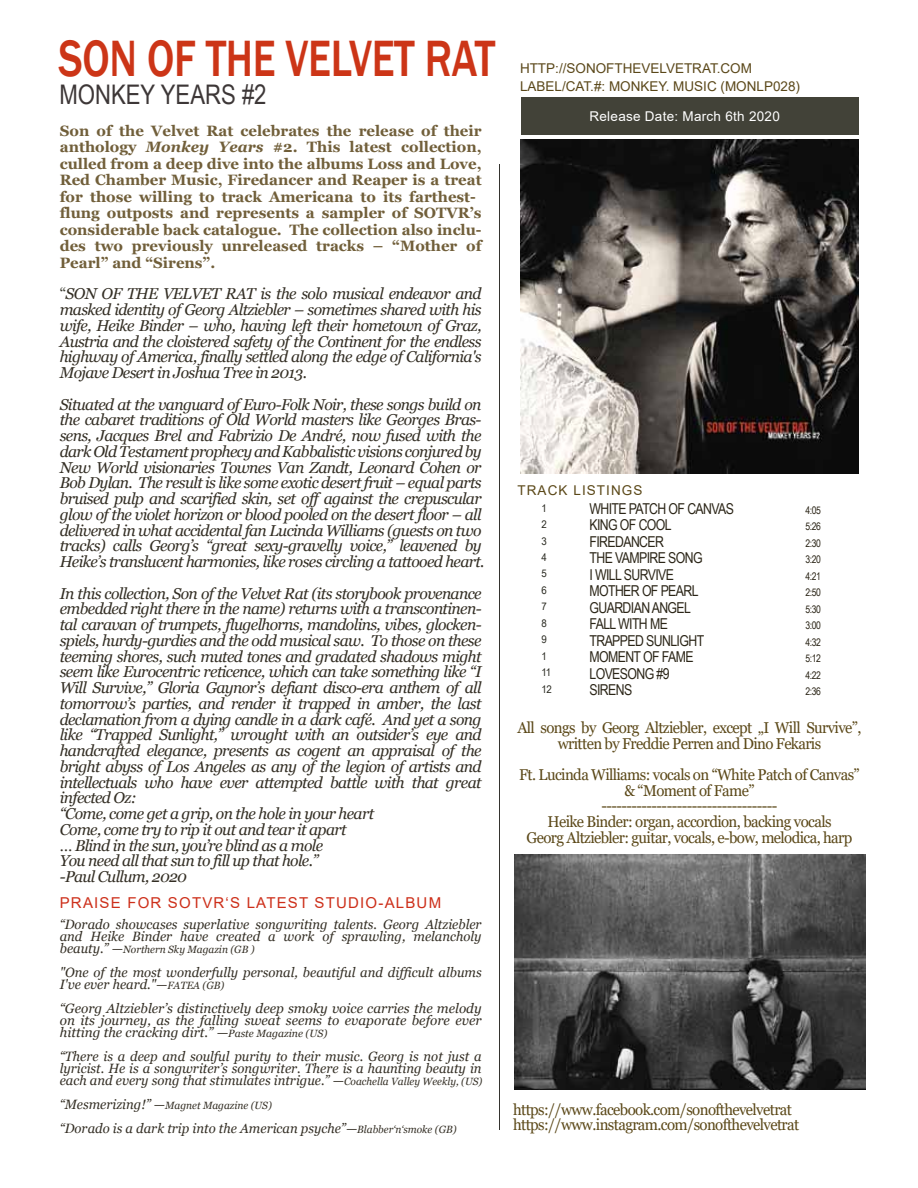
<style>
.page{position:relative;width:918px;height:1188px;background:#fff}
.page>*{position:absolute;margin:0;border:0;box-sizing:border-box;transform-origin:0 0}
.t1{font:500 52.5px "Franklin Gothic";letter-spacing:-.01em;color:#cc3517;scale:.81 1}
.t2{font:27px "Arial Narrow";color:#3d3737}
.t3{font:italic 15.75px/15.8px "Georgia";letter-spacing:-.04em;color:#332e24}
.t4{font:15.6px/15.6px "Georgia";letter-spacing:-.04em;color:#5b4818;text-align:center;scale:.96 1}
.t5{font:700 15px/16.5px "Georgia";color:#715f3a}
.t6{font:15px "Arial Narrow";letter-spacing:-.04em;color:#2b2517}
.t7{font:15px "Arial";letter-spacing:.08em;color:#cd2f1a}
.t8{font:italic 13.5px/12px "Georgia";color:#332e24}
.t9{font:13.5px/18px "Arial";color:#5b481a}
.t10{font:13.5px "Arial";letter-spacing:.02em;color:#fff}
.t11{font:13.5px "Arial";letter-spacing:.08em;color:#5b4818}
.t12{font:italic 10.5px "Georgia";color:#332e24}
.t13{font:10.5px "Arial Narrow";letter-spacing:-.04em;color:#2b2517}
.t14{font:10.5px/16.5px "Arial Narrow";color:#2b2b22;scale:1.12 1}
.s1{font-style:italic}
.s2{font-style:normal;color:#424238}
.s3{font-size:13.5px}
.s4{font-size:10.5px}
</style>
<div class="page">
<hr style="left:499px;top:164px;width:1px;height:966px;background:#35342f">
<div style="left:521px;top:97px;width:337px;height:38px;background:#424238"></div>
<img style="left:514px;top:855px;width:351px;height:234px">
<img style="left:521px;top:140px;width:337px;height:333px">
<h1 class="t1" style="left:59px;top:26px;width:541px">SON OF THE VELVET RAT</h1>
<h2 class="t2" style="left:59px;top:75px;width:209px">MONKEY YEARS #2</h2>
<p class="t5" style="left:60px;top:123px;width:423px">Son of the Velvet Rat celebrates the release of their anthology <span class="s1">Monkey Years</span> #2. This latest collection, culled from a deep dive into the albums Loss and Love, Red Chamber Music, Firedancer and Reaper is a treat for those willing to track Americana to its farthest&shy;flung outposts and represents a sampler of SOTVR’s considerable back catalogue. The collection also inclu&shy;des two previously unreleased tracks – “Mother of Pearl” and “Sirens”.</p>
<p class="t3" style="left:60px;top:286px;width:423px;text-align:justify"><span class="s2">“</span>SON OF THE VELVET RAT is the solo musical endeavor and masked identity of Georg Altziebler – sometimes shared with his wife, Heike Binder – who, having left their hometown of Graz, Austria and the cloistered safety of the Continent for the endless highway of America, finally settled along the edge of California's Mojave Desert in Joshua Tree in 2013.</p>
<p class="t3" style="left:60px;top:397px;width:426px">Situated at the vanguard of Euro-Folk Noir, these songs build on the cabaret traditions of Old World masters like Georges Bras&shy;sens, Jacques Brel and Fabrizio De André, now fused with the dark Old Testament prophecy and Kabbalistic visions conjured by New World visionaries Townes Van Zandt, Leonard Cohen or Bob Dylan. The result is like some exotic desert fruit – equal parts bruised pulp and scarified skin, set off against the crepuscular glow of the violet horizon or blood pooled on the desert floor – all delivered in what accidental fan Lucinda Williams (guests on two tracks) calls Georg’s “great sexy-gravelly voice,” leavened by Heike’s translucent harmonies, like roses circling a tattooed heart.</p>
<p class="t3" style="left:60px;top:586px;width:423px">In this collection, Son of the Velvet Rat (its storybook provenance embedded right there in the name) returns with a transcontinen&shy;tal caravan of trumpets, flugelhorns, mandolins, vibes, glocken&shy;spiels, hurdy-gurdies and the odd musical saw. To those on these teeming shores, such muted tones and gradated shadows might seem like Eurocentric reticence, which can take something like “I Will Survive,” Gloria Gaynor’s defiant disco-era anthem of all tomorrow’s parties, and render it trapped in amber, the last declamation from a dying candle in a dark café. And yet a song like “Trapped Sunlight,” wrought with an outsider’s eye and handcrafted elegance, presents as cogent an appraisal of the bright abyss of Los Angeles as any of the legion of artists and intellectuals who have ever attempted battle with that great infected Oz:<br>“Come, come get a grip, on the hole in your heart<br>Come, come try to rip it out and tear it apart<br>… Blind in the sun, you’re blind as a mole<br>You need all that sun to fill up that hole.”<br>-Paul Cullum, 2020</p>
<p class="t7" style="left:60px;top:892px;width:383px">PRAISE FOR SOTVR‘S LATEST STUDIO-ALBUM</p>
<p class="t8" style="left:60px;top:918px;width:423px">“Dorado showcases superlative songwriting talents. Georg Altziebler and Heike Binder have created a work of sprawling, melancholy</p>
<p class="t12" style="left:60px;top:942px;width:196px"><span class="s3">beauty.” —</span>Northern Sky Magazin (GB )</p>
<p class="t8" style="left:60px;top:966px;width:423px">"One of the most wonderfully personal, beautiful and difficult albums<br>I've ever heard."—<span class="s4">FATEA (GB)</span></p>
<p class="t8" style="left:60px;top:1002px;width:423px;text-align:justify">“Georg Altziebler’s distinctively deep smoky voice carries the melody on its journey, as the falling sweat seems to evaporate before ever hitting the cracking dirt.” —<span class="s4">Paste Magazine (US)</span></p>
<p class="t8" style="left:60px;top:1050px;width:424px;text-align:justify">“There is a deep and soulful purity to their music. Georg is not just a lyricist. He is a songwriter’s songwriter. There is a haunting beauty in each and every song that stimulates intrigue.” —<span class="s4">Coachella Valley Weekly, (US)</span></p>
<p class="t12" style="left:60px;top:1098px;width:214px"><span class="s3">“Mesmerizing!” —</span>Magnet Magazine (US)</p>
<p class="t8" style="left:60px;top:1122px;width:398px">“Dorado is a dark trip into the American psyche”—<span class="s4">Blabber‘n‘smoke (GB)</span></p>
<p class="t9" style="left:520px;top:60px;width:282px">HTTP://SONOFTHEVELVETRAT.COM<br>LABEL/CAT.#: MONKEY. MUSIC (MONLP028)</p>
<p class="t10" style="left:590px;top:107px;width:192px">Release Date: March 6th 2020</p>
<p class="t11" style="left:518px;top:481px;width:127px">TRACK LISTINGS</p>
<p class="t6" style="left:590px;top:498px;width:146px">WHITE PATCH OF CANVAS</p>
<p class="t13" style="left:806px;top:503px;width:17px">4:05</p>
<p class="t6" style="left:590px;top:514px;width:84px">KING OF COOL</p>
<p class="t13" style="left:806px;top:519px;width:17px">5:26</p>
<p class="t6" style="left:590px;top:531px;width:76px">FIREDANCER</p>
<p class="t13" style="left:806px;top:536px;width:17px">2:30</p>
<p class="t6" style="left:590px;top:547px;width:115px">THE VAMPIRE SONG</p>
<p class="t13" style="left:806px;top:552px;width:17px">3:20</p>
<p class="t6" style="left:590px;top:564px;width:86px">I WILL SURVIVE</p>
<p class="t13" style="left:806px;top:569px;width:17px">4:21</p>
<p class="t6" style="left:590px;top:580px;width:111px">MOTHER OF PEARL</p>
<p class="t13" style="left:806px;top:585px;width:17px">2:50</p>
<p class="t6" style="left:590px;top:597px;width:103px">GUARDIAN ANGEL</p>
<p class="t13" style="left:806px;top:602px;width:17px">5:30</p>
<p class="t6" style="left:590px;top:613px;width:80px">FALL WITH ME</p>
<p class="t13" style="left:806px;top:618px;width:17px">3:00</p>
<p class="t6" style="left:590px;top:630px;width:116px">TRAPPED SUNLIGHT</p>
<p class="t13" style="left:806px;top:635px;width:17px">4:32</p>
<p class="t6" style="left:590px;top:646px;width:106px">MOMENT OF FAME</p>
<p class="t13" style="left:806px;top:651px;width:17px">5:12</p>
<p class="t6" style="left:590px;top:663px;width:82px">LOVESONG #9</p>
<p class="t13" style="left:806px;top:668px;width:17px">4:22</p>
<p class="t6" style="left:590px;top:679px;width:44px">SIRENS</p>
<p class="t13" style="left:806px;top:684px;width:17px">2:36</p>
<p class="t14" style="left:542px;top:499px;width:11px">1<br>2<br>3<br>4<br>5<br>6<br>7<br>8<br>9<br>1<br>11<br>12</p>
<p class="t4" style="left:518px;top:720px;width:360px">All songs by Georg Altziebler, except „I Will Survive”, written by Freddie Perren and Dino Fekaris</p>
<p class="t4" style="left:519px;top:767px;width:356px">Ft. Lucinda Williams: vocals on “White Patch of Canvas” &amp; “Moment of Fame”<br>-----------------------------------<br>Heike Binder: organ, accordion, backing vocals<br>Georg Altziebler: guitar, vocals, e-bow, melodica, harp</p>
<p class="t4" style="left:513px;top:1102px;width:300px;text-align:left">https://www.facebook.com/sonofthevelvetrat https://www.instagram.com/sonofthevelvetrat</p>
</div>
